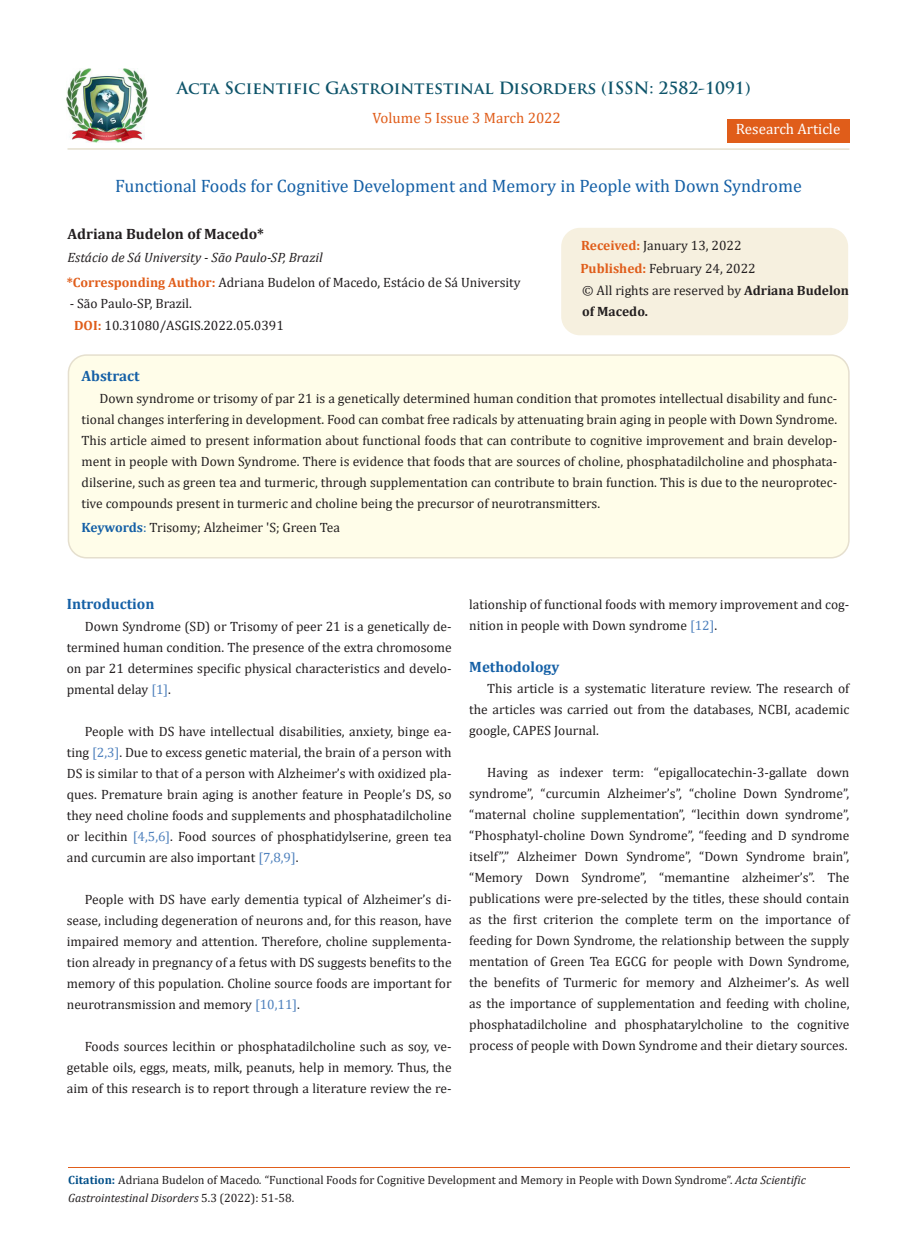
<style>
.page{position:relative;width:917px;height:1260px;background:#fff}
.page>*{position:absolute;margin:0;border:0;box-sizing:border-box;transform-origin:0 0}
.t1{font:18px "Cambria";color:#1560a6}
.t2{font:700 16.5px "Trajan Pro";color:#0e546a}
.t3{font:700 15px "Cambria";color:#231f20}
.t4{font:15px "Cambria";color:#e05d1a}
.Heading_1{font:700 15px "Cambria";color:#1560a6}
.t5{font:15px "Cambria";color:#fff}
.Texto{font:700 15px "Cambria";color:#1560a6}
.Texto-2{font:13.5px/21px "Cambria";color:#231f20;text-align:justify}
.Annotation_text{font:13.5px/21px "Cambria";color:#231f20;text-align:justify}
.t6{font:italic 13.5px "Cambria";color:#231f20}
.t7{font:13.5px "Cambria";color:#221e1f}
.t8{font:12px/18px "Cambria";color:#231f20}
.s1{font-weight:700;color:#e05d1a}
.s2{font-weight:700}
.s3{font-weight:700;color:#df5d1a}
.s4{font-weight:700;color:#1560a6}
.s5{color:#1560a6}
.s6{color:#4f81bd}
.s7{font-weight:700;color:#035089}
.s8{font-style:italic}
</style>
<div class="page">
<img style="left:67px;top:68px;width:80px;height:74px">
<div style="left:726px;top:119px;width:123px;height:23px;background:#e05d1a"></div>
<div style="left:68px;top:355px;width:780px;height:203px;background:#fffde9;border-radius:18px"></div>
<div style="left:68px;top:354px;width:781px;height:205px;border:2px solid #e5dfce;border-radius:18px"></div>
<div style="left:562px;top:229px;width:285px;height:106px;background:#f6f0df;border-radius:18px"></div>
<div style="left:561px;top:228px;width:287px;height:107px;border:2px solid #f6f0df;border-radius:18px"></div>
<hr style="left:68px;top:1167px;width:782px;height:1px;background:#e05d1a">
<hr style="left:67px;top:148px;width:782px;height:2px;background:#e5dfce">
<p class="t2" style="left:177px;top:77px;width:575px">Acta Scientific Gastrointestinal Disorders (ISSN: 2582-1091)</p>
<p class="t4" style="left:372px;top:109px;width:190px">Volume 5 Issue 3 March 2022</p>
<p class="t5" style="left:735px;top:120px;width:106px">Research Article</p>
<p class="t1" style="left:115px;top:175px;width:688px">Functional Foods for Cognitive Development and Memory in People with Down Syndrome</p>
<p class="t3" style="left:68px;top:224px;width:198px">Adriana Budelon of Macedo*</p>
<p class="t6" style="left:67px;top:247px;width:257px">Estácio de Sá University - São Paulo-SP, Brazil</p>
<p class="Texto-2" style="left:67px;top:272px;width:455px"><span class="s1">*Corresponding Author:</span> Adriana Budelon of Macedo, Estácio de Sá University</p>
<p class="Texto-2" style="left:70px;top:293px;width:124px">- São Paulo-SP, Brazil.</p>
<p class="Texto-2" style="left:581px;top:235px;width:162px"><span class="s1">Received:</span> January 13, 2022</p>
<p class="Texto-2" style="left:580px;top:258px;width:177px"><span class="s1">Published:</span> February 24, 2022</p>
<p class="Texto-2" style="left:582px;top:280px;width:268px">© All rights are reserved by <span class="s2">Adriana Budelon of Macedo.</span></p>
<p class="t7" style="left:74px;top:318px;width:211px"><span class="s3">DOI:</span> 10.31080/ASGIS.2022.05.0391</p>
<p class="Heading_1" style="left:82px;top:365px;width:60px">Abstract</p>
<p class="Texto-2" style="left:82px;top:388px;width:757px;text-indent:18px">Down syndrome or trisomy of par 21 is a genetically determined human condition that promotes intellectual disability and func&shy;tional changes interfering in development. Food can combat free radicals by attenuating brain aging in people with Down Syndrome.<br>This article aimed to present information about functional foods that can contribute to cognitive improvement and brain develop&shy;ment in people with Down Syndrome. There is evidence that foods that are sources of choline, phosphatadilcholine and phosphata&shy;dilserine, such as green tea and turmeric, through supplementation can contribute to brain function. This is due to the neuroprotec&shy;tive compounds present in turmeric and choline being the precursor of neurotransmitters.</p>
<p class="Texto-2" style="left:82px;top:517px;width:260px"><span class="s4">Keywords</span><span class="s5">:</span> Trisomy; Alzheimer 'S; Green Tea</p>
<p class="Heading_1" style="left:67px;top:593px;width:89px">Introduction</p>
<p class="Annotation_text" style="left:67px;top:616px;width:386px;text-indent:18px">Down Syndrome (SD) or Trisomy of peer 21 is a genetically de&shy;termined human condition. The presence of the extra chromosome on par 21 determines specific physical characteristics and develo&shy;pmental delay <span class="s6">[1]</span>.</p>
<p class="Annotation_text" style="left:67px;top:721px;width:386px;text-indent:18px">People with DS have intellectual disabilities, anxiety, binge ea&shy;ting <span class="s6">[2,3]</span>. Due to excess genetic material, the brain of a person with DS is similar to that of a person with Alzheimer’s with oxidized pla&shy;ques. Premature brain aging is another feature in People’s DS, so they need choline foods and supplements and phosphatadilcholine or lecithin <span class="s6">[4,5,6]</span>. Food sources of phosphatidylserine, green tea and curcumin are also important <span class="s6">[7,8,9]</span>.</p>
<p class="Annotation_text" style="left:67px;top:889px;width:386px;text-indent:18px">People with DS have early dementia typical of Alzheimer’s di&shy;sease, including degeneration of neurons and, for this reason, have impaired memory and attention. Therefore, choline supplementa&shy;tion already in pregnancy of a fetus with DS suggests benefits to the memory of this population. Choline source foods are important for neurotransmission and memory <span class="s6">[10,11]</span>.</p>
<p class="Annotation_text" style="left:67px;top:1036px;width:386px;text-indent:18px">Foods sources lecithin or phosphatadilcholine such as soy, ve&shy;getable oils, eggs, meats, milk, peanuts, help in memory. Thus, the aim of this research is to report through a literature review the re-</p>
<p class="Annotation_text" style="left:469px;top:594px;width:381px">lationship of functional foods with memory improvement and cog&shy;nition in people with Down syndrome <span class="s6">[12]</span>.</p>
<p class="Texto" style="left:469px;top:657px;width:92px">Methodology</p>
<p class="Texto-2" style="left:469px;top:678px;width:381px;text-indent:18px">This article is a systematic literature review. The research of the articles was carried out from the databases, NCBI, academic google, CAPES Journal.</p>
<p class="Texto-2" style="left:469px;top:762px;width:381px;text-indent:18px">Having as indexer term: “epigallocatechin-3-gallate down syndrome”, “curcumin Alzheimer’s”, “choline Down Syndrome”, “maternal choline supplementation”, “lecithin down syndrome”, “Phosphatyl-choline Down Syndrome”, “feeding and D syndrome itself”,” Alzheimer Down Syndrome”, “Down Syndrome brain”, “Memory Down Syndrome”, “memantine alzheimer’s”. The publications were pre-selected by the titles, these should contain as the first criterion the complete term on the importance of feeding for Down Syndrome, the relationship between the supply mentation of Green Tea EGCG for people with Down Syndrome, the benefits of Turmeric for memory and Alzheimer’s. As well as the importance of supplementation and feeding with choline, phosphatadilcholine and phosphatarylcholine to the cognitive process of people with Down Syndrome and their dietary sources.</p>
<p class="t8" style="left:68px;top:1171px;width:739px"><span class="s7">Citation:</span> Adriana Budelon of Macedo<span class="s8">.</span> “Functional Foods for Cognitive Development and Memory in People with Down Syndrome”. <span class="s8">Acta Scientific<br>Gastrointestinal Disorders</span> 5.3 (2022): 51-58.</p>
</div>
